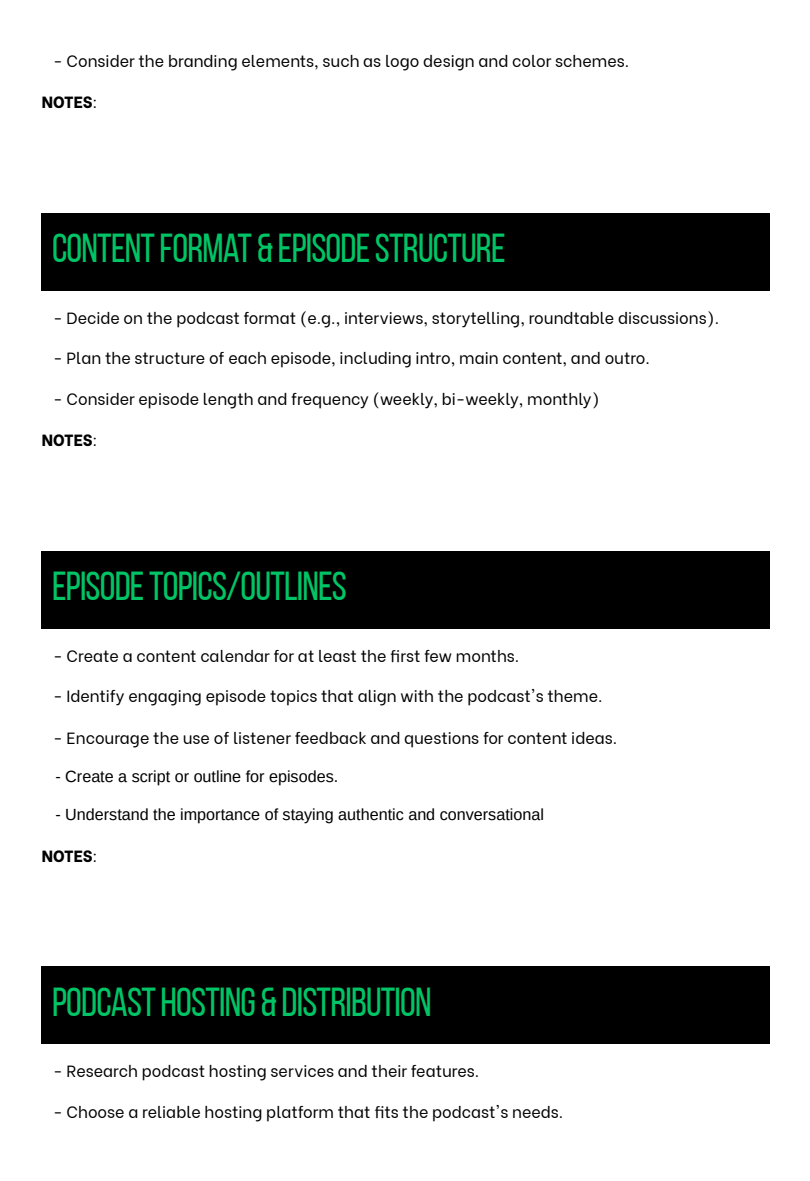
<style>
.page{position:relative;width:810px;height:1181px;background:#fff}
.page>*{position:absolute;margin:0;border:0;box-sizing:border-box;transform-origin:0 0}
.t1{font:40.35px "Bebas Neue";letter-spacing:-.02em;color:#00c465}
.t2{font:16.2px "Be Vietnam";color:#000}
.t3{font:16.2px "Arimo";color:#000}
.t4{font:800 16.2px "Be Vietnam";color:#000}
.s1{font-weight:400}
</style>
<div class="page">
<div style="left:42px;top:214px;width:728px;height:77px;background:#000"></div>
<div style="left:42px;top:551px;width:728px;height:77px;background:#000"></div>
<div style="left:42px;top:967px;width:728px;height:76px;background:#000"></div>
<p class="t2" style="left:53px;top:48px;width:578px">- Consider the branding elements, such as logo design and color schemes.</p>
<p class="t4" style="left:42px;top:88px;width:57px">NOTES<span class="s1">:</span></p>
<p class="t1" style="left:52px;top:232px;width:455px">CONTENTFORMAT &amp; EPISODESTRUCTURE</p>
<p class="t2" style="left:53px;top:305px;width:668px">- Decide on the podcast format (e.g., interviews, storytelling, roundtable discussions).</p>
<p class="t2" style="left:53px;top:345px;width:598px">- Plan the structure of each episode, including intro, main content, and outro.</p>
<p class="t2" style="left:53px;top:385px;width:548px">- Consider episode length and frequency (weekly, bi-weekly, monthly)</p>
<p class="t4" style="left:42px;top:427px;width:57px">NOTES<span class="s1">:</span></p>
<p class="t1" style="left:52px;top:569px;width:296px">EPISODETOPICS/OUTLINES</p>
<p class="t2" style="left:53px;top:642px;width:468px">- Create a content calendar for at least the first few months.</p>
<p class="t2" style="left:53px;top:682px;width:551px">- Identify engaging episode topics that align with the podcast's theme.</p>
<p class="t2" style="left:53px;top:724px;width:566px">- Encourage the use of listener feedback and questions for content ideas.</p>
<p class="t3" style="left:55px;top:767px;width:284px">- Create a script or outline for episodes.</p>
<p class="t3" style="left:55px;top:805px;width:490px">- Understand the importance of staying authentic and conversational</p>
<p class="t4" style="left:42px;top:842px;width:57px">NOTES<span class="s1">:</span></p>
<p class="t1" style="left:52px;top:985px;width:381px">PODCAST HOSTING &amp; DISTRIBUTION</p>
<p class="t2" style="left:53px;top:1057px;width:428px">- Research podcast hosting services and their features.</p>
<p class="t2" style="left:53px;top:1098px;width:512px">- Choose a reliable hosting platform that fits the podcast's needs.</p>
</div>
